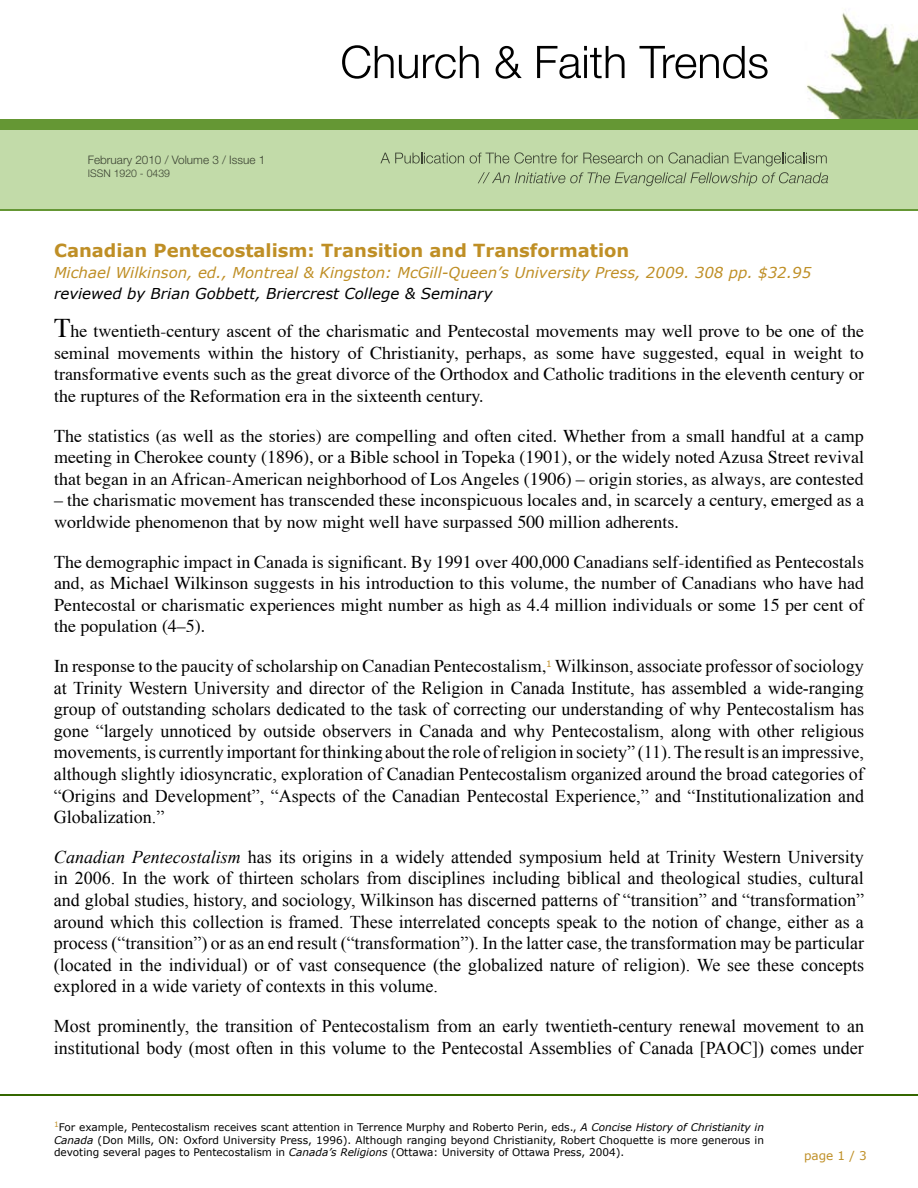
<style>
.page{position:relative;width:918px;height:1188px;background:#fff}
.page>*{position:absolute;margin:0;border:0;box-sizing:border-box;transform-origin:0 0}
.t1{font:18px/21.6px "Times New Roman";color:#000;text-align:justify}
.t2{font:18px/21.6px "Times";color:#000;text-align:justify}
.t3{font:700 18px "Verdana";color:#bf8f26}
.t4{font:italic 15px "Verdana";color:#bf8f26}
.t5{font:italic 15px "Verdana";color:#000}
.t6{font:12px "Verdana";color:#bf8f26}
.t7{font:300 11.7px "Helvetica Neue";color:#3c4333}
.t8{font:10.5px/12.6px "Verdana";color:#000;text-align:justify}
.t9{font:300 10.5px "Helvetica Neue";color:#3c4333}
.s1{font-size:27px}
.s2{font-family:"Times New Roman"}
.s3{font-style:italic}
</style>
<div class="page">
<img style="left:807px;top:12px;width:111px;height:107px">
<div style="left:0;top:195px;width:918px;height:15px;background:#c3dca8"></div>
<div style="left:0;top:129px;width:918px;height:66px;background:#c2dba9"></div>
<svg style="left:342px;top:45px;width:137px;height:34px"></svg>
<svg style="left:496px;top:46px;width:26px;height:33px"></svg>
<svg style="left:537px;top:46px;width:88px;height:33px"></svg>
<svg style="left:640px;top:46px;width:128px;height:33px"></svg>
<hr style="left:0;top:210px;width:918px;height:1px;background:#6b943e">
<svg style="left:380px;top:153px;width:84px;height:11px"></svg>
<svg style="left:470px;top:152px;width:172px;height:12px;background:#a7bd91"></svg>
<svg style="left:648px;top:152px;width:80px;height:12px"></svg>
<svg style="left:735px;top:153px;width:92px;height:13px"></svg>
<svg style="left:478px;top:172px;width:350px;height:14px;background:#abc194"></svg>
<div style="left:89px;top:155px;width:174px;height:11px;background:#c2dba9"></div>
<img style="left:89px;top:170px;width:81px;height:8px">
<hr style="left:0;top:1094px;width:918px;height:1px;background:#346700">
<div style="left:0;top:119px;width:918px;height:10px;background:#659734"></div>
<hr style="left:0;top:209px;width:918px;height:1px;background:#659734">
<p class="t7" style="left:88px;top:153px;width:179px">February 2010 / Volume 3 / Issue 1</p>
<p class="t9" style="left:88px;top:167px;width:84px">ISSN 1920 - 0439</p>
<p class="t3" style="left:54px;top:239px;width:577px">Canadian Pentecostalism: Transition and Transformation</p>
<p class="t4" style="left:54px;top:263px;width:759px">Michael Wilkinson, ed., Montreal &amp; Kingston: McGill-Queen’s University Press, 2009. 308 pp. $32.95</p>
<p class="t5" style="left:54px;top:284px;width:440px">reviewed by Brian Gobbett, Briercrest College &amp; Seminary</p>
<p class="t2" style="left:54px;top:319px;width:812px"><span class="s1">T</span>he twentieth-century ascent of the charismatic and Pentecostal movements may well prove to be one of the seminal movements within the history of Christianity, perhaps, as some have suggested, equal in weight to transformative events such as the great divorce of the Orthodox and Catholic traditions in the eleventh century or the ruptures of the Reformation era in the sixteenth century.</p>
<p class="t2" style="left:54px;top:423px;width:812px">The statistics (as well as the stories) are compelling and often cited. Whether from a small handful at a camp meeting in Cherokee county (1896), or a Bible school in Topeka (1901), or the widely noted Azusa Street revival that began in an African-American neighborhood of Los Angeles (1906) – origin stories, as always, are contested</p>
<p class="t2" style="left:54px;top:488px;width:812px">– the charismatic movement has transcended these inconspicuous locales and, in scarcely a century, emerged as a worldwide phenomenon that by now might well have surpassed 500 million adherents.</p>
<p class="t2" style="left:54px;top:549px;width:812px">The demographic impact in Canada is significant. By 1991 over 400,000 Canadians self-identified as Pentecostals and, as Michael Wilkinson suggests in his introduction to this volume, the number of Canadians who have had Pentecostal or charismatic experiences might number as high as 4.4 million individuals or some 15 per cent of the population (4–5).</p>
<p class="t2" style="left:54px;top:654px;width:811px">In response to the paucity of scholarship on Canadian Pentecostalism,<sup>1</sup> <span class="s2">Wilkinson, associate professor of sociology</span></p>
<p class="t1" style="left:54px;top:676px;width:812px">at Trinity Western University and director of the Religion in Canada Institute, has assembled a wide-ranging group of outstanding scholars dedicated to the task of correcting our understanding of why Pentecostalism has gone “largely unnoticed by outside observers in Canada and why Pentecostalism, along with other religious movements, is currently important for thinking about the role of religion in society” (11). The result is an impressive, although slightly idiosyncratic, exploration of Canadian Pentecostalism organized around the broad categories of “Origins and Development”, “Aspects of the Canadian Pentecostal Experience,” and “Institutionalization and Globalization.”</p>
<p class="t1" style="left:54px;top:846px;width:812px"><span class="s3">Canadian Pentecostalism</span> has its origins in a widely attended symposium held at Trinity Western University in 2006. In the work of thirteen scholars from disciplines including biblical and theological studies, cultural and global studies, history, and sociology, Wilkinson has discerned patterns of “transition” and “transformation” around which this collection is framed. These interrelated concepts speak to the notion of change, either as a process (“transition”) or as an end result (“transformation”). In the latter case, the transformation may be particular (located in the individual) or of vast consequence (the globalized nature of religion). We see these concepts explored in a wide variety of contexts in this volume.</p>
<p class="t1" style="left:54px;top:1015px;width:812px">Most prominently, the transition of Pentecostalism from an early twentieth-century renewal movement to an institutional body (most often in this volume to the Pentecostal Assemblies of Canada [PAOC]) comes under</p>
<p class="t8" style="left:54px;top:1121px;width:712px"><sup>1</sup>For example, Pentecostalism receives scant attention in Terrence Murphy and Roberto Perin, eds., <span class="s3">A Concise History of Christianity in Canada</span> (Don Mills, ON: Oxford University Press, 1996). Although ranging beyond Christianity, Robert Choquette is more generous in devoting several pages to Pentecostalism in <span class="s3">Canada’s Religions</span> (Ottawa: University of Ottawa Press, 2004).</p>
<p class="t6" style="left:804px;top:1148px;width:64px">page 1 / 3</p>
</div>
